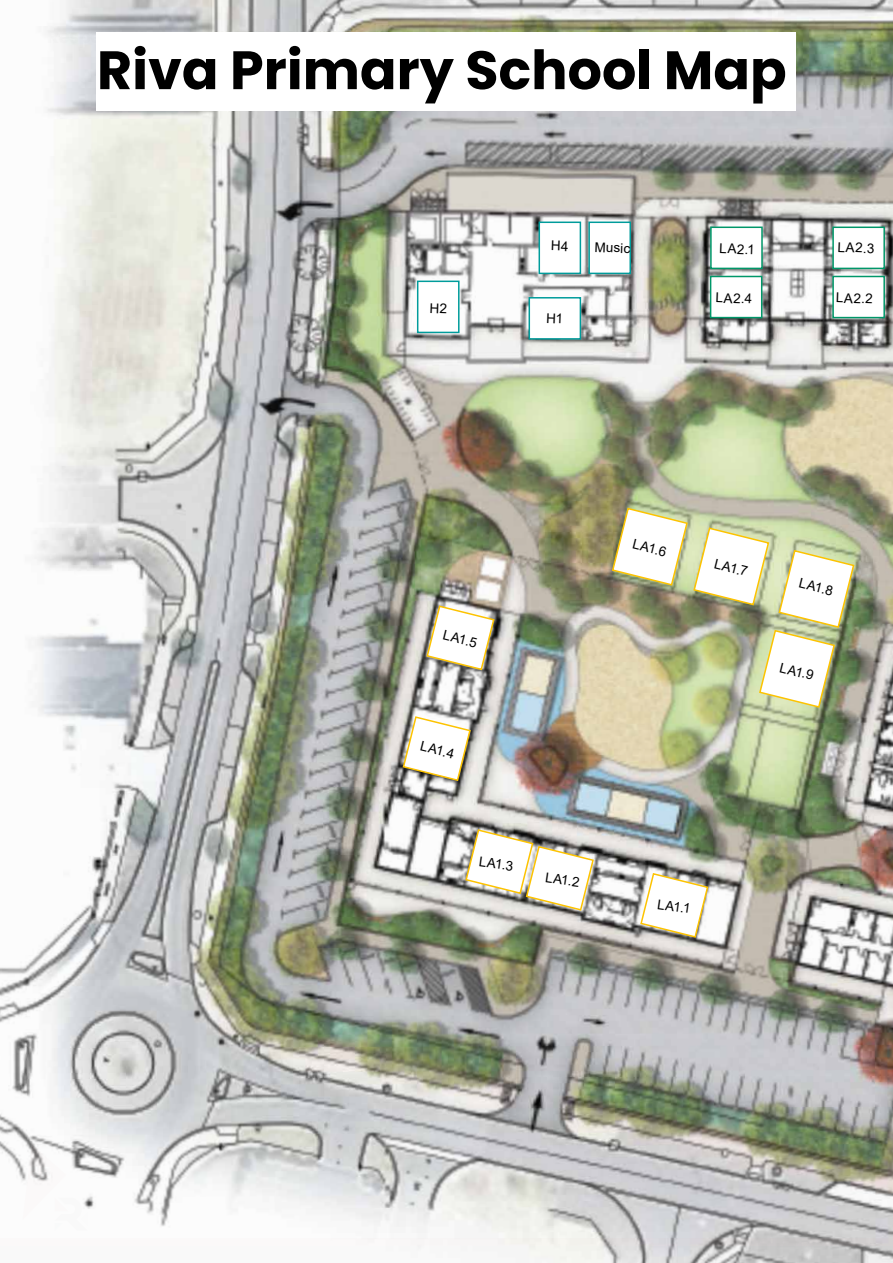
<style>
.page{position:relative;width:893px;height:1263px;background:#fff}
.page>*{position:absolute;margin:0;border:0;box-sizing:border-box;transform-origin:0 0}
.t1{font:700 54px "Poppins";color:#000}
.t2{font:700 37.5px "Poppins";color:#000}
.t3{font:13.5px "Arial";color:#000}
</style>
<div class="page">
<img style="left:0;top:0;width:893px;height:1263px">
<img style="left:611px;top:507px;width:244px;height:202px">
<svg style="left:639px;top:872px;width:70px;height:67px"></svg>
<svg style="left:464px;top:828px;width:131px;height:84px"></svg>
<svg style="left:402px;top:715px;width:70px;height:67px"></svg>
<svg style="left:425px;top:604px;width:70px;height:67px"></svg>
<div style="left:417px;top:281px;width:43px;height:52px;background:#fff;border:2px solid #009c9b"></div>
<div style="left:588px;top:222px;width:43px;height:52px;background:#fff;border:2px solid #009c9b"></div>
<div style="left:538px;top:222px;width:43px;height:52px;background:#fff;border:2px solid #009c9b"></div>
<div style="left:529px;top:297px;width:52px;height:43px;background:#fff;border:2px solid #009c9b"></div>
<div style="left:710px;top:227px;width:53px;height:42px;background:#fff;border:2px solid #009769"></div>
<div style="left:710px;top:276px;width:52px;height:42px;background:#fff;border:2px solid #009769"></div>
<div style="left:832px;top:227px;width:53px;height:42px;background:#fff;border:2px solid #009769"></div>
<div style="left:832px;top:276px;width:53px;height:42px;background:#fff;border:2px solid #009769"></div>
<div style="left:97px;top:32px;width:699px;height:79px;background:#fff"></div>
<h1 class="t1" style="left:97px;top:39px;width:691px">Riva Primary School Map</h1>
<h2 class="t2" style="left:98px;top:45px;width:610px">Riva Primary School Map - 2025</h2>
<p class="t3" style="left:595px;top:238px;width:37px;rotate:2deg">Music</p>
<p class="t3" style="left:720px;top:239px;width:37px;rotate:2deg">LA2.1</p>
<p class="t3" style="left:838px;top:238px;width:38px;rotate:2deg">LA2.3</p>
<p class="t3" style="left:716px;top:288px;width:38px;rotate:2deg">LA2.4</p>
<p class="t3" style="left:836px;top:288px;width:38px;rotate:2deg">LA2.2</p>
<p class="t3" style="left:446px;top:626px;width:36px;rotate:14deg">LA1.5</p>
<p class="t3" style="left:423px;top:737px;width:36px;rotate:14deg">LA1.4</p>
<p class="t3" style="left:480px;top:852px;width:36px;rotate:8deg">LA1.3</p>
<p class="t3" style="left:547px;top:868px;width:36px;rotate:8deg">LA1.2</p>
<p class="t3" style="left:635px;top:535px;width:36px;rotate:14deg">LA1.6</p>
<p class="t3" style="left:717px;top:554px;width:36px;rotate:14deg">LA1.7</p>
<p class="t3" style="left:802px;top:574px;width:36px;rotate:14deg">LA1.8</p>
<p class="t3" style="left:782px;top:658px;width:36px;rotate:14deg">LA1.9</p>
<p class="t3" style="left:659px;top:895px;width:35px;rotate:8deg">LA1.1</p>
</div>
